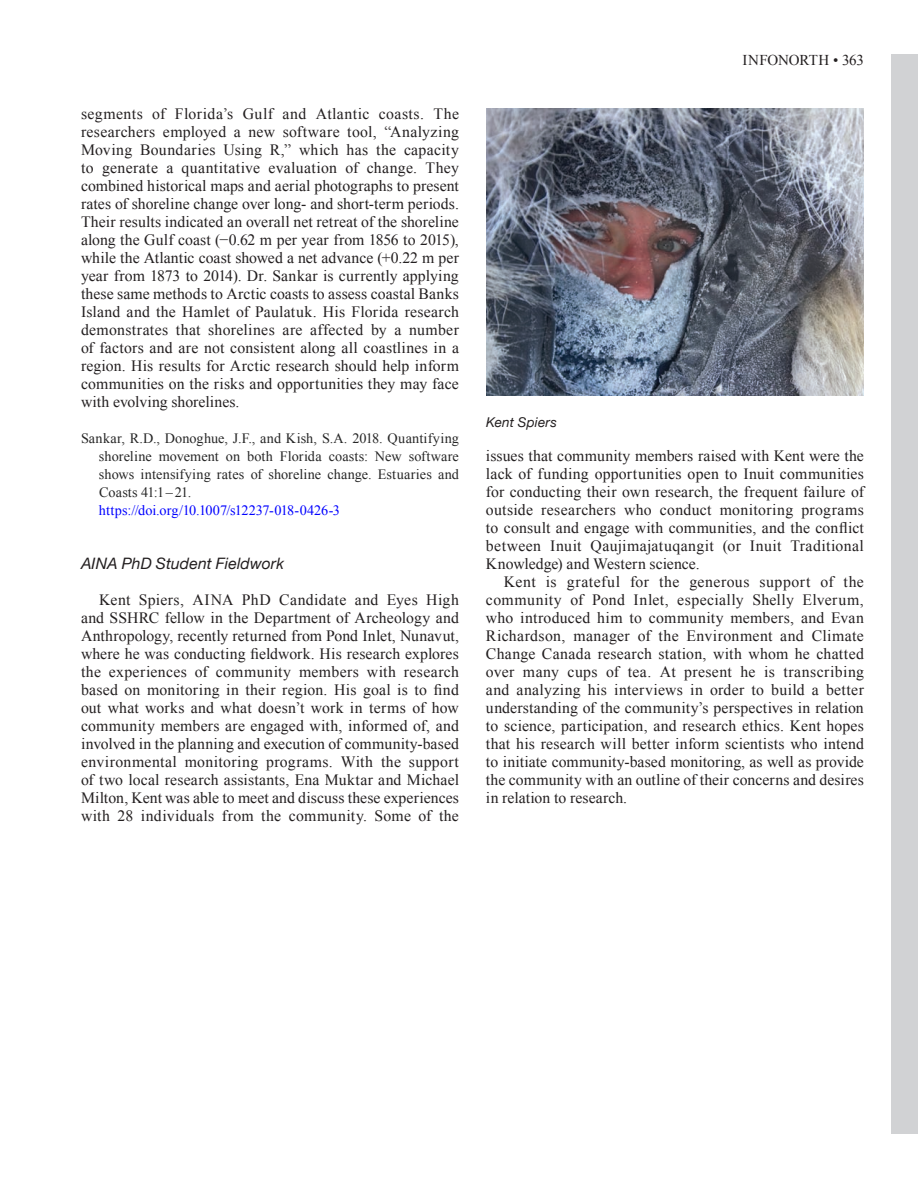
<style>
.page{position:relative;width:918px;height:1188px;background:#fff}
.page>*{position:absolute;margin:0;border:0;box-sizing:border-box;transform-origin:0 0}
.Body_Copy{font:15.75px/18px "Times New Roman";letter-spacing:.01em;color:#231f20;text-align:justify}
.Header_Level_2{font:italic 15.75px "Helvetica Neue";letter-spacing:.005em;color:#231f20}
.t1{font:15px "Times New Roman";letter-spacing:-.01em;color:#231f20}
.References{font:14.25px/18px "Times New Roman";letter-spacing:.01em;color:#262626;text-align:justify}
.References-2{font:14.25px "Times New Roman";letter-spacing:-.005em;color:#00f}
.Captions_and_Biograp{font:italic 13.5px "Helvetica Neue";letter-spacing:.015em;color:#231f20}
</style>
<div class="page">
<div style="left:891px;top:54px;width:27px;height:1080px;background:#d1d2d4"></div>
<img style="left:486px;top:108px;width:378px;height:288px">
<p class="Body_Copy" style="left:81px;top:104px;width:380px">segments of Florida’s Gulf and Atlantic coasts. The researchers employed a new software tool, “Analyzing Moving Boundaries Using R,” which has the capacity to generate a quantitative evaluation of change. They combined historical maps and aerial photographs to present rates of shoreline change over long- and short-term periods.<br>Their results indicated an overall net retreat of the shoreline along the Gulf coast (−0.62 m per year from 1856 to 2015), while the Atlantic coast showed a net advance (+0.22 m per year from 1873 to 2014). Dr. Sankar is currently applying these same methods to Arctic coasts to assess coastal Banks Island and the Hamlet of Paulatuk. His Florida research demonstrates that shorelines are affected by a number of factors and are not consistent along all coastlines in a region. His results for Arctic research should help inform communities on the risks and opportunities they may face with evolving shorelines.</p>
<p class="References" style="left:99px;top:429px;width:361px;text-indent:-18px">Sankar, R.D., Donoghue, J.F., and Kish, S.A. 2018. Quantifying shoreline movement on both Florida coasts: New software shows intensifying rates of shoreline change. Estuaries and Coasts 41:1 – 21.</p>
<p class="References-2" style="left:99px;top:501px;width:242px">https://doi.org/10.1007/s12237-018-0426-3</p>
<p class="Header_Level_2" style="left:81px;top:554px;width:204px">AINA PhD Student Fieldwork</p>
<p class="Body_Copy" style="left:81px;top:590px;width:380px;text-indent:18px">Kent Spiers, AINA PhD Candidate and Eyes High and SSHRC fellow in the Department of Archeology and Anthropology, recently returned from Pond Inlet, Nunavut, where he was conducting fieldwork. His research explores the experiences of community members with research based on monitoring in their region. His goal is to find out what works and what doesn’t work in terms of how community members are engaged with, informed of, and involved in the planning and execution of community-based environmental monitoring programs. With the support of two local research assistants, Ena Muktar and Michael Milton, Kent was able to meet and discuss these experiences with 28 individuals from the community. Some of the</p>
<p class="Captions_and_Biograp" style="left:486px;top:414px;width:72px">Kent Spiers</p>
<p class="t1" style="left:743px;top:50px;width:123px">INFONORTH • 363</p>
<p class="Body_Copy" style="left:486px;top:446px;width:380px">issues that community members raised with Kent were the lack of funding opportunities open to Inuit communities for conducting their own research, the frequent failure of outside researchers who conduct monitoring programs to consult and engage with communities, and the conflict between Inuit Qaujimajatuqangit (or Inuit Traditional Knowledge) and Western science.</p>
<p class="Body_Copy" style="left:486px;top:572px;width:380px;text-indent:18px">Kent is grateful for the generous support of the community of Pond Inlet, especially Shelly Elverum, who introduced him to community members, and Evan Richardson, manager of the Environment and Climate Change Canada research station, with whom he chatted over many cups of tea. At present he is transcribing and analyzing his interviews in order to build a better understanding of the community’s perspectives in relation to science, participation, and research ethics. Kent hopes that his research will better inform scientists who intend to initiate community-based monitoring, as well as provide the community with an outline of their concerns and desires in relation to research.</p>
</div>
